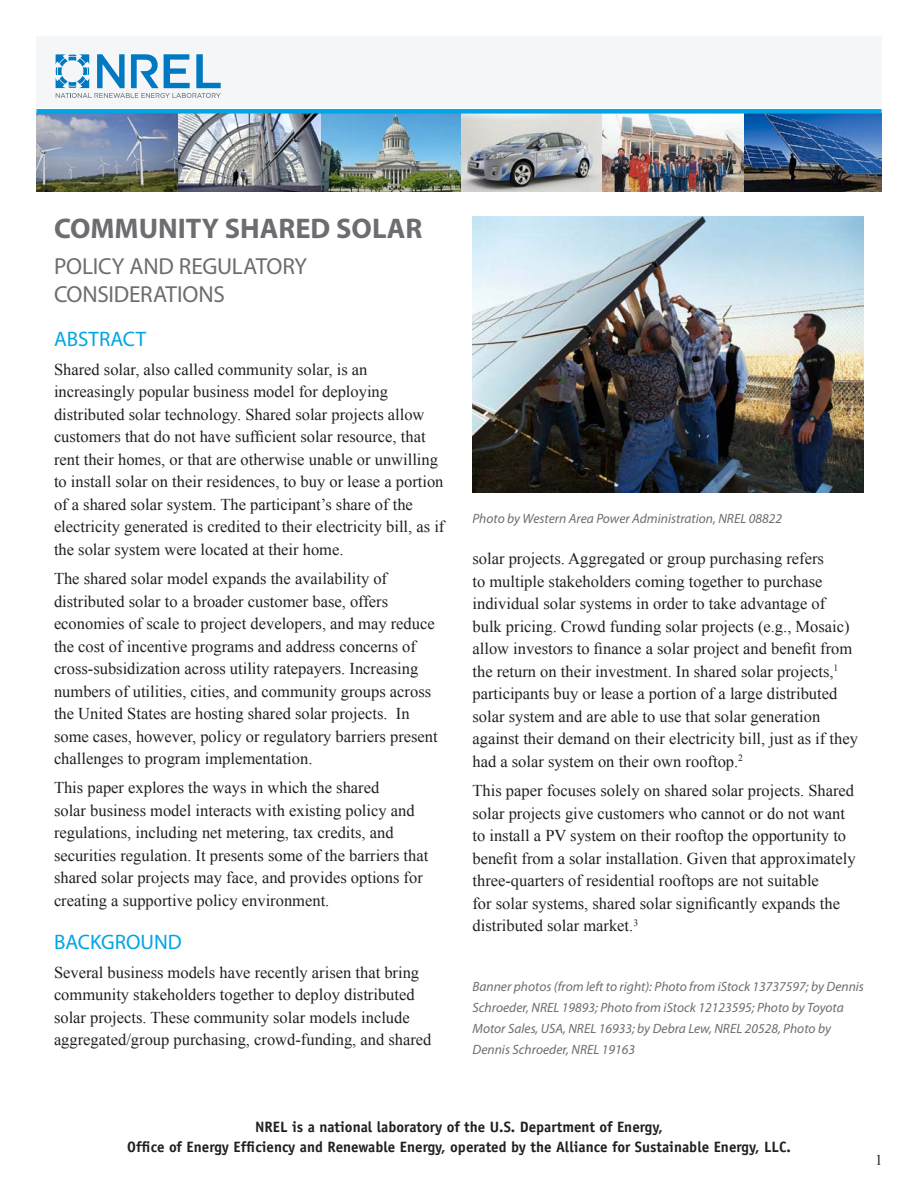
<style>
.page{position:relative;width:918px;height:1188px;background:#fff}
.page>*{position:absolute;margin:0;border:0;box-sizing:border-box;transform-origin:0 0}
.t1{font:700 28.5px "Myriad Pro";color:#6c6d70}
.t2{font:23.25px/28.5px "Myriad Pro";letter-spacing:-.01em;color:#6c6d70}
.blue_headers{font:21px "Myriad Pro";color:#00a5e3}
.body{font:21px "Myriad Pro";color:#00a5e3}
.body-2{font:16.5px/22.5px "Times New Roman";color:#231f20}
.t3{font:700 15px/19.5px "Officina Sans Std";color:#231f20;text-align:center}
.t4{font:15px "Times New Roman";color:#231f20}
.t5{font:italic 13.5px/21px "Myriad Pro";color:#6c6d70}
</style>
<div class="page">
<img style="left:461px;top:114px;width:141px;height:78px">
<img style="left:320px;top:114px;width:141px;height:78px">
<img style="left:36px;top:114px;width:143px;height:78px">
<img style="left:179px;top:114px;width:141px;height:78px">
<img style="left:744px;top:114px;width:138px;height:78px">
<img style="left:602px;top:114px;width:142px;height:78px">
<div style="left:36px;top:109px;width:846px;height:5px;background:#00a5e3"></div>
<div style="left:36px;top:36px;width:846px;height:72px;background:#f5f6f7"></div>
<svg style="left:56px;top:54px;width:165px;height:44px"></svg>
<img style="left:472px;top:216px;width:392px;height:277px">
<p class="t1" style="left:54px;top:209px;width:370px">COMMUNITY SHARED SOLAR</p>
<p class="t2" style="left:54px;top:251px;width:255px">POLICY AND REGULATORY<br>CONSIDERATIONS</p>
<p class="body" style="left:54px;top:326px;width:94px">ABSTRACT</p>
<p class="body-2" style="left:54px;top:358px;width:392px">Shared solar, also called community solar, is an increasingly popular business model for deploying distributed solar technology. Shared solar projects allow customers that do not have sufficient solar resource, that rent their homes, or that are otherwise unable or unwilling to install solar on their residences, to buy or lease a portion of a shared solar system. The participant’s share of the electricity generated is credited to their electricity bill, as if the solar system were located at their home.</p>
<p class="body-2" style="left:54px;top:567px;width:385px">The shared solar model expands the availability of distributed solar to a broader customer base, offers economies of scale to project developers, and may reduce the cost of incentive programs and address concerns of cross-subsidization across utility ratepayers. Increasing numbers of utilities, cities, and community groups across the United States are hosting shared solar projects. In some cases, however, policy or regulatory barriers present challenges to program implementation.</p>
<p class="body-2" style="left:54px;top:776px;width:376px">This paper explores the ways in which the shared<br>solar business model interacts with existing policy and regulations, including net metering, tax credits, and securities regulation. It presents some of the barriers that shared solar projects may face, and provides options for creating a supportive policy environment.</p>
<p class="blue_headers" style="left:54px;top:929px;width:129px">BACKGROUND</p>
<p class="body-2" style="left:54px;top:961px;width:379px">Several business models have recently arisen that bring community stakeholders together to deploy distributed solar projects. These community solar models include aggregated/group purchasing, crowd-funding, and shared</p>
<p class="t5" style="left:472px;top:508px;width:311px">Photo by Western Area Power Administration, NREL 08822</p>
<p class="body-2" style="left:472px;top:547px;width:387px">solar projects. Aggregated or group purchasing refers<br>to multiple stakeholders coming together to purchase individual solar systems in order to take advantage of bulk pricing. Crowd funding solar projects (e.g., Mosaic) allow investors to finance a solar project and benefit from the return on their investment. In shared solar projects,<sup>1 </sup>participants buy or lease a portion of a large distributed solar system and are able to use that solar generation against their demand on their electricity bill, just as if they had a solar system on their own rooftop.<sup>2</sup></p>
<p class="body-2" style="left:472px;top:779px;width:385px">This paper focuses solely on shared solar projects. Shared solar projects give customers who cannot or do not want to install a PV system on their rooftop the opportunity to benefit from a solar installation. Given that approximately three-quarters of residential rooftops are not suitable<br>for solar systems, shared solar significantly expands the distributed solar market.<sup>3</sup></p>
<p class="t5" style="left:472px;top:976px;width:393px">Banner photos (from left to right): Photo from iStock 13737597; by Dennis Schroeder, NREL 19893; Photo from iStock 12123595; Photo by Toyota Motor Sales, USA, NREL 16933; by Debra Lew, NREL 20528, Photo by Dennis Schroeder, NREL 19163</p>
<p class="t3" style="left:127px;top:1117px;width:665px">NREL is a national laboratory of the U.S. Department of Energy,<br>Office of Energy Efficiency and Renewable Energy, operated by the Alliance for Sustainable Energy, LLC.</p>
<p class="t4" style="left:875px;top:1150px;width:9px">1</p>
</div>
